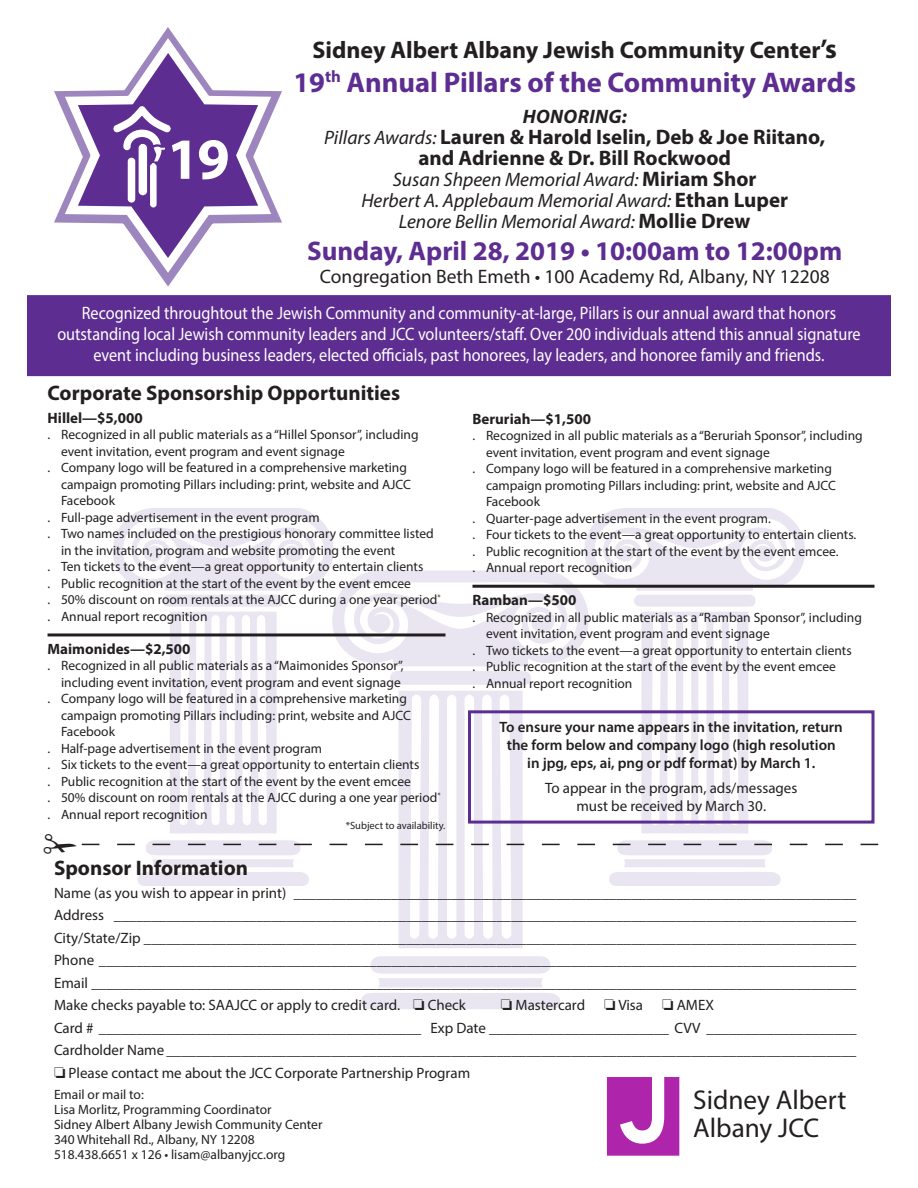
<style>
.page{position:relative;width:918px;height:1188px;background:#fff}
.page>*{position:absolute;margin:0;border:0;box-sizing:border-box;transform-origin:0 0}
.t1{font:700 28.5px "Myriad Pro";color:#5d2d91}
.t2{font:27.3px "Myriad Pro";color:#231f20}
.t3{font:700 27px "Myriad Pro";color:#5d2d91}
.t4{font:700 24px "Myriad Pro";color:#231f20}
.t5{font:700 21px "Myriad Pro";color:#231f20}
.t6{font:italic 19.5px "Myriad Pro";color:#231f20}
.t7{font:19.5px "Myriad Pro";color:#231f20}
.t8{font:italic 700 19.5px "Myriad Pro";letter-spacing:.02em;color:#231f20}
.t9{font:18px "Myriad Pro";color:#fff;scale:.9 1}
.t10{font:15px/22.5px "Myriad Pro";color:#231f20;text-align:center}
.t11{font:600 15px/18px "Myriad Pro";color:#231f20;text-align:center}
.t12{font:700 15px "Myriad Pro";color:#231f20}
.t13{font:13.5px/16.5px "Myriad Pro";color:#231f20}
.t14{font:10.5px "Myriad Pro";color:#231f20}
.s1{font-size:27px}
.s2{font-weight:400;font-style:italic;font-size:19.5px}
.s3{font-weight:700;font-style:normal;font-size:21px}
</style>
<div class="page">
<svg style="left:58px;top:31px;width:220px;height:249px"></svg>
<div style="left:361px;top:993px;width:199px;height:16px;background:#eae6f1"></div>
<svg style="left:371px;top:956px;width:179px;height:31px"></svg>
<svg style="left:71px;top:45px;width:194px;height:221px"></svg>
<div style="left:27px;top:295px;width:864px;height:81px;background:#5d2d91;border:2px solid #5d2d91"></div>
<svg style="left:607px;top:1077px;width:72px;height:79px"></svg>
<svg style="left:47px;top:508px;width:831px;height:440px"></svg>
<p class="t4" style="left:313px;top:34px;width:526px">Sidney Albert Albany Jewish Community Center<span class="s1">’s</span></p>
<p class="t1" style="left:293px;top:64px;width:564px">19<sup>th</sup> Annual Pillars of the Community Awards</p>
<p class="t8" style="left:523px;top:104px;width:106px">HONORING:</p>
<p class="t5" style="left:324px;top:123px;width:502px"><span class="s2">Pillars Awards:</span> Lauren &amp; Harold Iselin, Deb &amp; Joe Riitano,</p>
<p class="t5" style="left:418px;top:144px;width:314px">and Adrienne &amp; Dr. Bill Rockwood</p>
<p class="t6" style="left:393px;top:167px;width:365px">Susan Shpeen Memorial Award: <span class="s3">Miriam Shor</span></p>
<p class="t6" style="left:361px;top:188px;width:428px">Herbert A. Applebaum Memorial Award: <span class="s3">Ethan Luper</span></p>
<p class="t6" style="left:399px;top:209px;width:353px">Lenore Bellin Memorial Award: <span class="s3">Mollie Drew</span></p>
<p class="t3" style="left:307px;top:234px;width:537px">Sunday, April 28, 2019 • 10:00am to 12:00pm</p>
<p class="t7" style="left:320px;top:264px;width:511px">Congregation Beth Emeth • 100 Academy Rd, Albany, NY 12208</p>
<p class="t9" style="left:82px;top:302px;width:840px">Recognized throughtout the Jewish Community and community-at-large, Pillars is our annual award that honors</p>
<p class="t9" style="left:57px;top:323px;width:894px">outstanding local Jewish community leaders and JCC volunteers/staff. Over 200 individuals attend this annual signature</p>
<p class="t9" style="left:93px;top:344px;width:814px">event including business leaders, elected officials, past honorees, lay leaders, and honoree family and friends.</p>
<p class="t5" style="left:48px;top:379px;width:354px">Corporate Sponsorship Opportunities</p>
<p class="t12" style="left:48px;top:408px;width:97px">Hillel—$5,000</p>
<p class="t13" style="left:61px;top:426px;width:359px;text-indent:-14px">. Recognized in all public materials as a “Hillel Sponsor”, including event invitation, event program and event signage</p>
<p class="t13" style="left:61px;top:459px;width:351px;text-indent:-14px">. Company logo will be featured in a comprehensive marketing campaign promoting Pillars including: print, website and AJCC<br>Facebook</p>
<p class="t13" style="left:48px;top:509px;width:274px">. Full-page advertisement in the event program</p>
<p class="t13" style="left:61px;top:525px;width:374px;text-indent:-14px">. Two names included on the prestigious honorary committee listed in the invitation, program and website promoting the event</p>
<p class="t13" style="left:48px;top:558px;width:377px">. Ten tickets to the event—a great opportunity to entertain clients</p>
<p class="t13" style="left:48px;top:575px;width:365px">. Public recognition at the start of the event by the event emcee</p>
<p class="t13" style="left:48px;top:591px;width:395px">. 50% discount on room rentals at the AJCC during a one year period<sup>*</sup></p>
<p class="t13" style="left:48px;top:608px;width:161px">. Annual report recognition</p>
<p class="t12" style="left:48px;top:639px;width:145px">Maimonides—$2,500</p>
<p class="t13" style="left:48px;top:657px;width:358px;text-align:right">. Recognized in all public materials as a “Maimonides Sponsor”, including event invitation, event program and event signage</p>
<p class="t13" style="left:61px;top:690px;width:351px;text-indent:-14px">. Company logo will be featured in a comprehensive marketing campaign promoting Pillars including: print, website and AJCC<br>Facebook</p>
<p class="t13" style="left:48px;top:740px;width:276px">. Half-page advertisement in the event program</p>
<p class="t13" style="left:48px;top:756px;width:373px">. Six tickets to the event—a great opportunity to entertain clients</p>
<p class="t13" style="left:48px;top:773px;width:365px">. Public recognition at the start of the event by the event emcee</p>
<p class="t13" style="left:48px;top:789px;width:395px">. 50% discount on room rentals at the AJCC during a one year period<sup>*</sup></p>
<p class="t13" style="left:48px;top:806px;width:161px">. Annual report recognition</p>
<p class="t14" style="left:346px;top:819px;width:101px">*Subject to availability.</p>
<p class="t12" style="left:472px;top:409px;width:120px">Beruriah—$1,500</p>
<p class="t13" style="left:486px;top:427px;width:378px;text-indent:-14px">. Recognized in all public materials as a “Beruriah Sponsor”, including event invitation, event program and event signage</p>
<p class="t13" style="left:486px;top:460px;width:351px;text-indent:-14px">. Company logo will be featured in a comprehensive marketing campaign promoting Pillars including: print, website and AJCC<br>Facebook</p>
<p class="t13" style="left:472px;top:510px;width:300px">. Quarter-page advertisement in the event program.</p>
<p class="t13" style="left:472px;top:526px;width:385px">. Four tickets to the event—a great opportunity to entertain clients.</p>
<p class="t13" style="left:472px;top:543px;width:368px">. Public recognition at the start of the event by the event emcee.</p>
<p class="t13" style="left:472px;top:559px;width:161px">. Annual report recognition</p>
<p class="t12" style="left:472px;top:590px;width:105px">Ramban—$500</p>
<p class="t13" style="left:486px;top:609px;width:377px;text-indent:-14px">. Recognized in all public materials as a “Ramban Sponsor”, including event invitation, event program and event signage</p>
<p class="t13" style="left:472px;top:642px;width:381px">. Two tickets to the event—a great opportunity to entertain clients</p>
<p class="t13" style="left:472px;top:658px;width:365px">. Public recognition at the start of the event by the event emcee</p>
<p class="t13" style="left:472px;top:675px;width:161px">. Annual report recognition</p>
<p class="t11" style="left:500px;top:718px;width:345px">To ensure your name appears in the invitation, return the form below and company logo (high resolution in jpg, eps, ai, png or pdf format) by March 1.</p>
<p class="t10" style="left:545px;top:779px;width:254px;line-height:18px">To appear in the program, ads/messages must be received by March 30.</p>
<p class="t5" style="left:54px;top:854px;width:196px">Sponsor Information</p>
<p class="t10" style="left:54px;top:881px;width:804px">Name (as you wish to appear in print) ___________________________________________________________________________</p>
<p class="t10" style="left:54px;top:904px;width:804px">Address ___________________________________________________________________________________________________</p>
<p class="t10" style="left:54px;top:926px;width:804px;text-align:justify">City/State/Zip _______________________________________________________________________________________________ Phone _____________________________________________________________________________________________________ Email ______________________________________________________________________________________________________</p>
<p class="t10" style="left:54px;top:994px;width:413px">Make checks payable to: SAAJCC or apply to credit card. ❏ Check</p>
<p class="t10" style="left:501px;top:994px;width:86px">❏ Mastercard</p>
<p class="t10" style="left:604px;top:994px;width:40px">❏ Visa</p>
<p class="t10" style="left:662px;top:994px;width:53px">❏ AMEX</p>
<p class="t10" style="left:54px;top:1016px;width:804px">Card # ___________________________________________ Exp Date ________________________ CVV ____________________</p>
<p class="t10" style="left:54px;top:1039px;width:804px">Cardholder Name ____________________________________________________________________________________________</p>
<p class="t10" style="left:54px;top:1061px;width:418px">❏ Please contact me about the JCC Corporate Partnership Program</p>
<p class="t13" style="left:54px;top:1086px;width:91px">Email or mail to:</p>
<p class="t13" style="left:54px;top:1101px;width:219px">Lisa Morlitz, Programming Coordinator</p>
<p class="t13" style="left:54px;top:1116px;width:270px">Sidney Albert Albany Jewish Community Center</p>
<p class="t13" style="left:54px;top:1131px;width:202px">340 Whitehall Rd., Albany, NY 12208</p>
<p class="t13" style="left:54px;top:1146px;width:233px">518.438.6651 x 126 • lisam@albanyjcc.org</p>
<p class="t2" style="left:693px;top:1083px;width:155px">Sidney Albert</p>
<p class="t2" style="left:693px;top:1111px;width:128px">Albany JCC</p>
</div>
